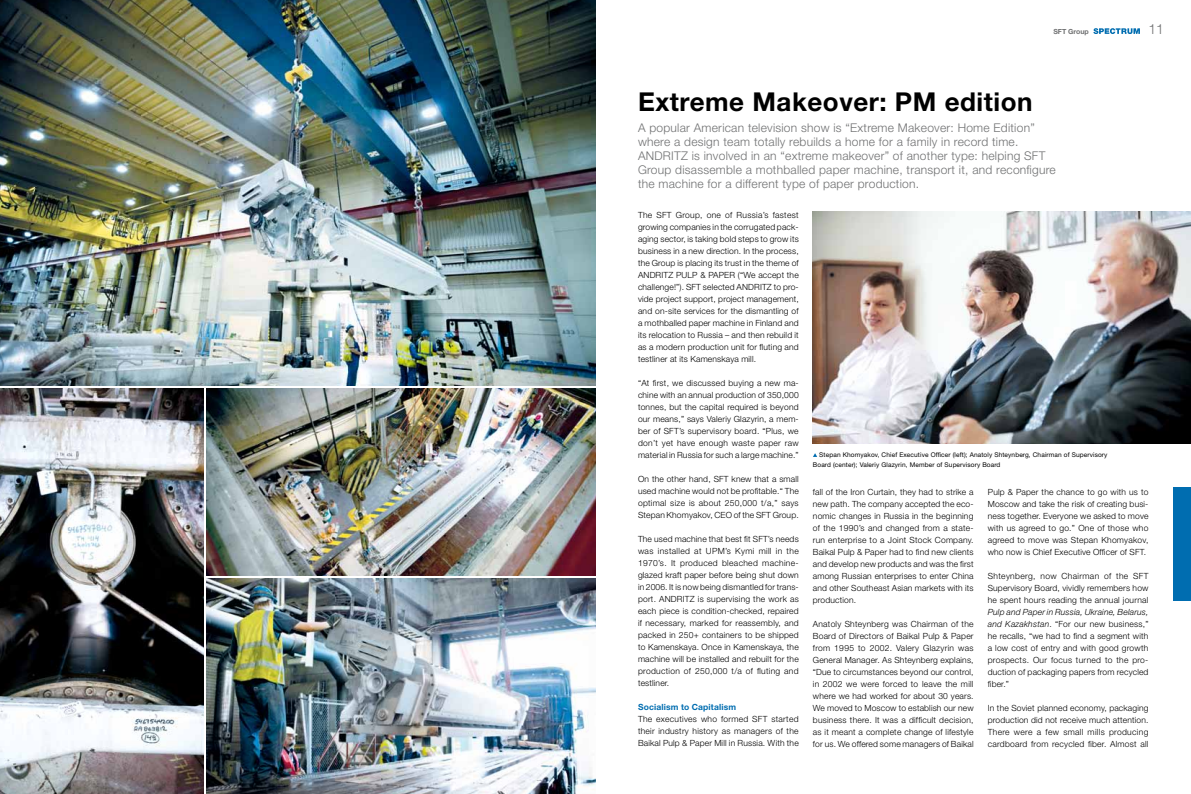
<style>
.page{position:relative;width:1191px;height:794px;background:#fff}
.page>*{position:absolute;margin:0;border:0;box-sizing:border-box;transform-origin:0 0}
.t1{font:700 26px "Helvetica Neue";letter-spacing:.02em;color:#000}
.t2{font:300 14px "Helvetica Neue";color:#707172}
.t3{font:300 12px/14px "Helvetica Neue";letter-spacing:.02em;color:#707172}
.t4{font:300 8.5px/12px "Helvetica Neue";letter-spacing:.02em;color:#000;text-align:justify}
.t5{font:700 8.5px "Helvetica Neue";letter-spacing:.02em;color:#006db0}
.t6{font:700 7px "Helvetica Neue";color:#707172}
.t7{font:6.5px/10px "Helvetica Neue";letter-spacing:.02em;color:#000}
.s1{font-style:italic}
</style>
<div class="page">
<svg style="left:1093px;top:28px;width:47px;height:6px"></svg>
<img style="left:0;top:0;width:595px;height:386px">
<img style="left:206px;top:388px;width:389px;height:187px">
<img style="left:206px;top:578px;width:389px;height:216px">
<img style="left:0;top:388px;width:203px;height:406px">
<img style="left:813px;top:212px;width:378px;height:231px">
<svg style="left:813px;top:453px;width:4px;height:4px"></svg>
<div style="left:1174px;top:488px;width:17px;height:113px;background:#006db0"></div>
<p class="t6" style="left:1053px;top:27px;width:37px">SFT Group</p>
<h2 class="t2" style="left:1148px;top:20px;width:17px">11</h2>
<h1 class="t1" style="left:638px;top:86px;width:396px">Extreme Makeover: PM edition</h1>
<p class="t3" style="left:638px;top:121px;width:419px">A popular American television show is “Extreme Makeover: Home Edition” where a design team totally rebuilds a home for a family in record time.<br>ANDRITZ is involved in an “extreme makeover” of another type: helping SFT Group disassemble a mothballed paper machine, transport it, and reconfigure the machine for a different type of paper production.</p>
<p class="t4" style="left:638px;top:209px;width:162px">The SFT Group, one of Russia’s fastest growing companies in the corrugated pack&shy;aging sector, is taking bold steps to grow its business in a new direction. In the process, the Group is placing its trust in the theme of ANDRITZ PULP &amp; PAPER (“We accept the challenge!”). SFT selected ANDRITZ to pro&shy;vide project support, project management, and on-site services for the dismantling of a mothballed paper machine in Finland and its relocation to Russia – and then rebuild it as a modern production unit for fluting and testliner at its Kamenskaya mill.</p>
<p class="t4" style="left:638px;top:377px;width:162px">“At first, we discussed buying a new ma&shy;chine with an annual production of 350,000 tonnes, but the capital required is beyond our means,” says Valeriy Glazyrin, a mem&shy;ber of SFT’s supervisory board. “Plus, we don’t yet have enough waste paper raw material in Russia for such a large machine.”</p>
<p class="t4" style="left:638px;top:473px;width:162px">On the other hand, SFT knew that a small used machine would not be profitable.“ The optimal size is about 250,000 t/a,” says Stepan Khomyakov, CEO of the SFT Group.</p>
<p class="t4" style="left:638px;top:533px;width:162px">The used machine that best fit SFT’s needs was installed at UPM’s Kymi mill in the 1970’s. It produced bleached machine&shy;glazed kraft paper before being shut down in 2006. It is now being dismantled for trans&shy;port. ANDRITZ is supervising the work as each piece is condition-checked, repaired if necessary, marked for reassembly, and packed in 250+ containers to be shipped to Kamenskaya. Once in Kamenskaya, the machine will be installed and rebuilt for the production of 250,000 t/a of fluting and testliner.</p>
<p class="t5" style="left:638px;top:702px;width:100px">Socialism to Capitalism</p>
<p class="t4" style="left:638px;top:713px;width:162px">The executives who formed SFT started their industry history as managers of the Baikal Pulp &amp; Paper Mill in Russia. With the</p>
<p class="t7" style="left:813px;top:449px;width:296px;text-indent:6px">Stepan Khomyakov, Chief Executive Officer (left); Anatoly Shteynberg, Chairman of Supervisory<br>Board (center); Valeriy Glazyrin, Member of Supervisory Board</p>
<p class="t4" style="left:813px;top:485px;width:162px">fall of the Iron Curtain, they had to strike a new path. The company accepted the eco&shy;nomic changes in Russia in the beginning of the 1990’s and changed from a state&shy;run enterprise to a Joint Stock Company.<br>Baikal Pulp &amp; Paper had to find new clients and develop new products and was the first among Russian enterprises to enter China and other Southeast Asian markets with its production.</p>
<p class="t4" style="left:813px;top:617px;width:162px">Anatoly Shteynberg was Chairman of the Board of Directors of Baikal Pulp &amp; Paper from 1995 to 2002. Valery Glazyrin was General Manager. As Shteynberg explains, “Due to circumstances beyond our control, in 2002 we were forced to leave the mill where we had worked for about 30 years.<br>We moved to Moscow to establish our new business there. It was a difficult decision, as it meant a complete change of lifestyle for us. We offered some managers of Baikal</p>
<p class="t4" style="left:987px;top:485px;width:162px">Pulp &amp; Paper the chance to go with us to Moscow and take the risk of creating busi&shy;ness together. Everyone we asked to move with us agreed to go.” One of those who agreed to move was Stepan Khomyakov, who now is Chief Executive Officer of SFT.</p>
<p class="t4" style="left:987px;top:569px;width:162px">Shteynberg, now Chairman of the SFT Supervisory Board, vividly remembers how he spent hours reading the annual journal</p>
<p class="t4" style="left:987px;top:605px;width:162px"><span class="s1">Pulp and Paper in Russia, Ukraine, Belarus, and Kazakhstan</span>. “For our new business,” he recalls, “we had to find a segment with a low cost of entry and with good growth prospects. Our focus turned to the pro&shy;duction of packaging papers from recycled fiber.”</p>
<p class="t4" style="left:987px;top:701px;width:162px">In the Soviet planned economy, packaging production did not receive much attention.<br>There were a few small mills producing cardboard from recycled fiber. Almost all</p>
</div>
